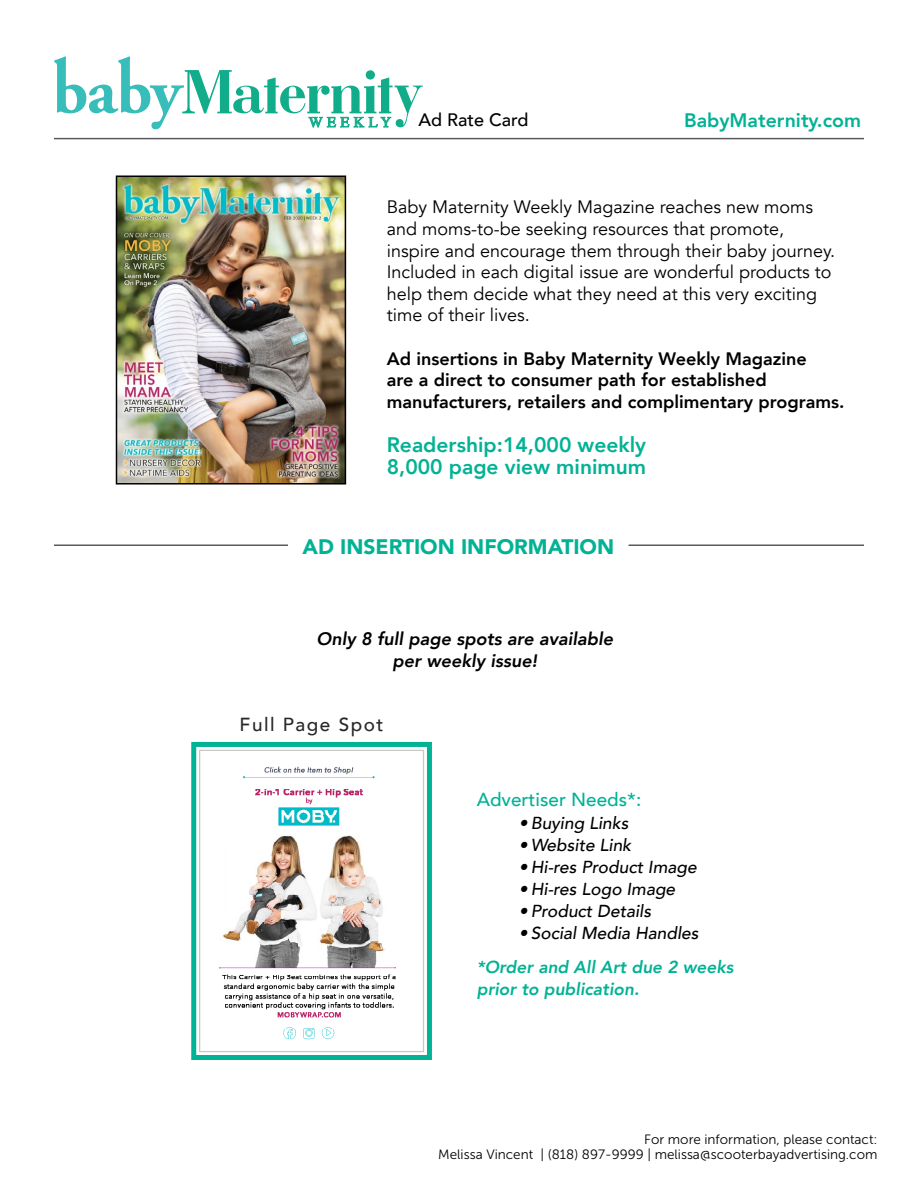
<style>
.page{position:relative;width:918px;height:1188px;background:#fff}
.page>*{position:absolute;margin:0;border:0;box-sizing:border-box;transform-origin:0 0}
.t1{font:800 21px/22.5px "Avenir";color:#02b294}
.t2{font:900 21px "Avenir";color:#02b294}
.t3{font:800 19.5px "Avenir";color:#02b294}
.t4{font:500 18.9px "Avenir";color:#02b294}
.t5{font:500 18.9px "Avenir";letter-spacing:.08em;color:#292829}
.t6{font:18px/21.6px "Avenir";color:#000}
.t7{font:800 18px/21.6px "Avenir";color:#000}
.t8{font:italic 800 18px/21.6px "Avenir";color:#000;text-align:center}
.t9{font:500 18px "Avenir";color:#000}
.t10{font:italic 500 17.4px "Avenir";color:#000}
.t11{font:italic 800 17.4px/22px "Avenir";color:#02b294}
.t12{font:14.7px "Times";letter-spacing:.3em;color:#11ac8a}
.t13{font:13.5px/15px "Museo Sans 300";color:#000;text-align:right}
</style>
<div class="page">
<img style="left:119px;top:179px;width:224px;height:303px">
<div style="left:116px;top:176px;width:230px;height:309px;border:2px solid #000"></div>
<hr style="left:54px;top:138px;width:810px;height:1px;background:#5a5b5d">
<hr style="left:629px;top:544px;width:235px;height:2px;background:#5a5b5d">
<hr style="left:54px;top:544px;width:234px;height:2px;background:#5a5b5d">
<svg style="left:191px;top:742px;width:241px;height:318px"></svg>
<div style="left:200px;top:750px;width:223px;height:302px;background:#fff"></div>
<img style="left:219px;top:766px;width:177px;height:274px">
<div style="left:199px;top:750px;width:225px;height:302px;border:1px solid #c7c8ca"></div>
<svg style="left:54px;top:56px;width:369px;height:73px"></svg>
<p class="t12" style="left:309px;top:108px;width:84px">WEEKLY</p>
<p class="t9" style="left:418px;top:105px;width:112px">Ad Rate Card</p>
<p class="t3" style="left:684px;top:105px;width:178px">BabyMaternity.com</p>
<p class="t6" style="left:387px;top:197px;width:450px">Baby Maternity Weekly Magazine reaches new moms and moms-to-be seeking resources that promote, inspire and encourage them through their baby journey.<br>Included in each digital issue are wonderful products to help them decide what they need at this very exciting time of their lives.</p>
<p class="t7" style="left:387px;top:348px;width:459px">Ad insertions in Baby Maternity Weekly Magazine<br>are a direct to consumer path for established manufacturers, retailers and complimentary programs.</p>
<p class="t1" style="left:387px;top:433px;width:261px">Readership:14,000 weekly<br>8,000 page view minimum</p>
<p class="t2" style="left:302px;top:529px;width:313px">AD INSERTION INFORMATION</p>
<p class="t8" style="left:316px;top:628px;width:298px">Only 8 full page spots are available per weekly issue!</p>
<p class="t5" style="left:240px;top:708px;width:145px">Full Page Spot</p>
<p class="t4" style="left:477px;top:784px;width:166px">Advertiser Needs*:</p>
<p class="t10" style="left:519px;top:812px;width:111px">• Buying Links</p>
<p class="t10" style="left:519px;top:834px;width:114px">• Website Link</p>
<p class="t10" style="left:519px;top:856px;width:179px">• Hi-res Product Image</p>
<p class="t10" style="left:519px;top:878px;width:157px">• Hi-res Logo Image</p>
<p class="t10" style="left:519px;top:900px;width:133px">• Product Details</p>
<p class="t10" style="left:519px;top:922px;width:181px">• Social Media Handles</p>
<p class="t11" style="left:477px;top:956px;width:258px">*Order and All Art due 2 weeks prior to publication.</p>
<p class="t13" style="left:438px;top:1132px;width:441px">For more information, please contact:<br>Melissa Vincent | (818) 897-9999 | melissa@scooterbayadvertising.com</p>
</div>
